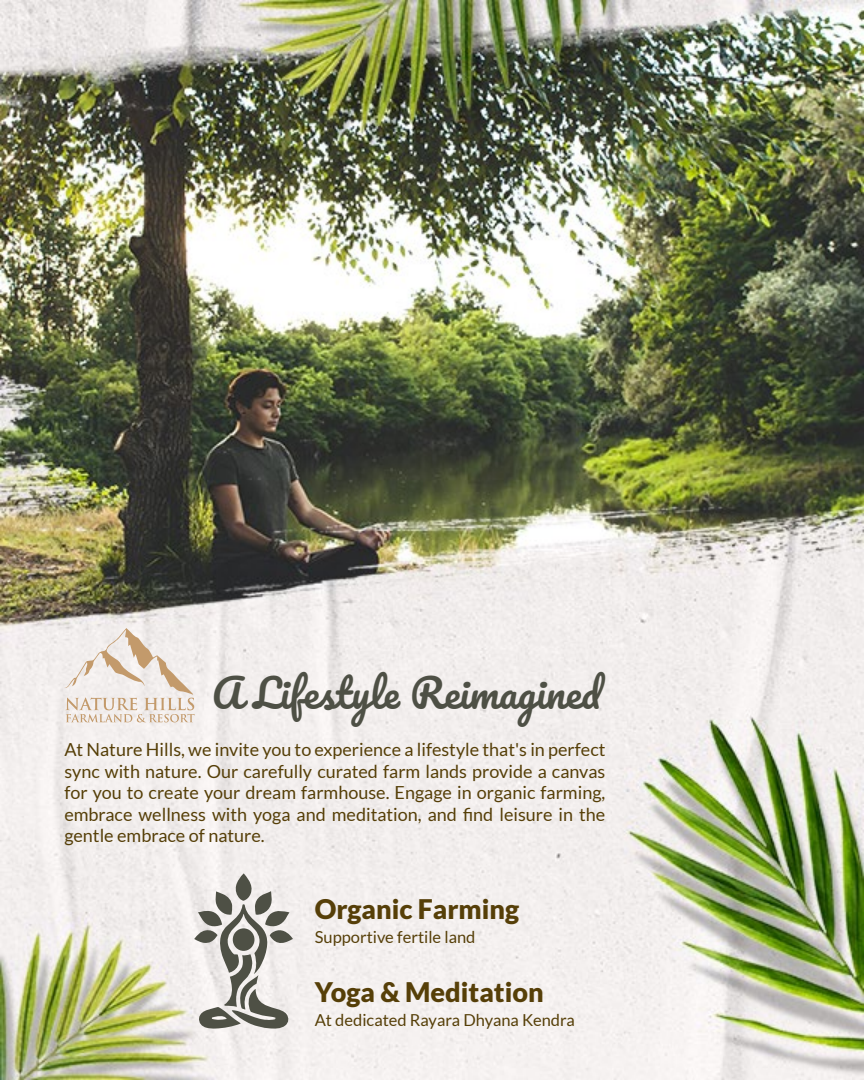
<style>
.page{position:relative;width:864px;height:1080px;background:#fff}
.page>*{position:absolute;margin:0;border:0;box-sizing:border-box;transform-origin:0 0}
.t1{font:39.6px "Pacifico";color:#4e5045}
.t2{font:900 27px "Lato";color:#563f08}
.t3{font:18px/21.6px "Lato";color:#563f08;text-align:justify}
.t4{font:16.5px "Lato";color:#563f08}
</style>
<div class="page">
<img style="left:0;top:0;width:864px;height:1080px">
<svg style="left:64px;top:628px;width:131px;height:94px"></svg>
<svg style="left:194px;top:873px;width:99px;height:156px"></svg>
<h1 class="t1" style="left:212px;top:672px;width:391px">A Lifestyle Reimagined</h1>
<p class="t3" style="left:64px;top:739px;width:543px">At Nature Hills, we invite you to experience a lifestyle that's in perfect sync with nature. Our carefully curated farm lands provide a canvas for you to create your dream farmhouse. Engage in organic farming, embrace wellness with yoga and meditation, and find leisure in the gentle embrace of nature.</p>
<h2 class="t2" style="left:315px;top:894px;width:206px">Organic Farming</h2>
<p class="t4" style="left:315px;top:927px;width:162px">Supportive fertile land</p>
<h2 class="t2" style="left:315px;top:977px;width:230px">Yoga &amp; Meditation</h2>
<p class="t4" style="left:315px;top:1010px;width:262px">At dedicated Rayara Dhyana Kendra</p>
</div>
